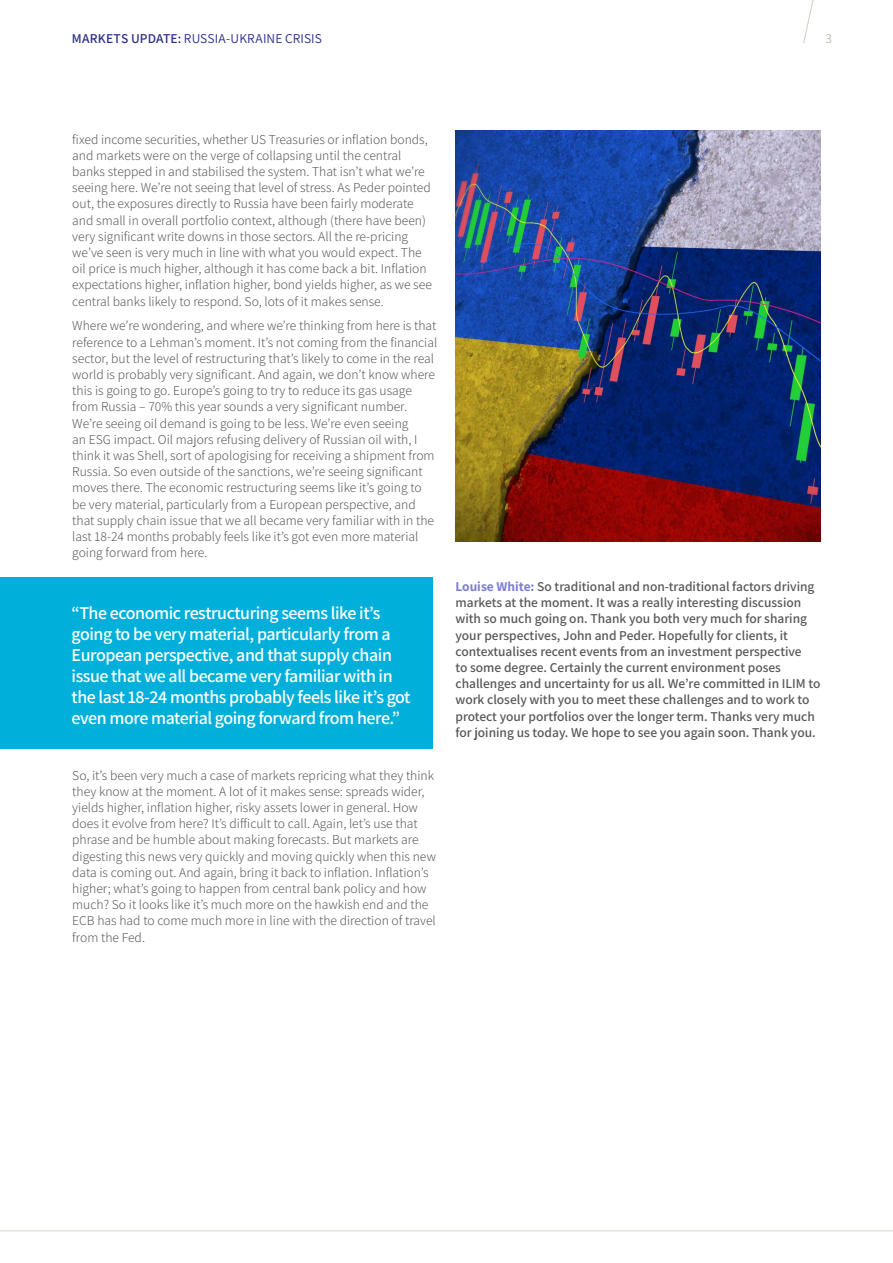
<style>
.page{position:relative;width:893px;height:1263px;background:#fff}
.page>*{position:absolute;margin:0;border:0;box-sizing:border-box;transform-origin:0 0}
.Body_Copy_AR{font:600 18px/21px "Assistant";letter-spacing:-.025em;color:#fff}
.Body_Copy{font:300 13.5px/16.2px "Assistant";color:#57585a}
.Body_Copy-2{font:600 13.5px/16.2px "Assistant";color:#57585a}
.ILIM_body_copy{font:13.5px "Assistant";letter-spacing:.005em;color:#2c2d8b}
.Pg_numbers_Right_ali{font:300 13.5px "Assistant";color:#aea693}
.s1{font-weight:600}
.s2{font-weight:700;color:#7c7dd2}
</style>
<div class="page">
<svg style="left:803px;top:0;width:11px;height:43px"></svg>
<hr style="left:0;top:1230px;width:893px;height:1px;background:#d9d5cc">
<img style="left:455px;top:130px;width:366px;height:412px">
<div style="left:0;top:577px;width:433px;height:171px;background:#00b0da"></div>
<p class="ILIM_body_copy" style="left:72px;top:29px;width:251px"><span class="s1">MARKETS UPDATE:</span> RUSSIA-UKRAINE CRISIS</p>
<p class="Pg_numbers_Right_ali" style="left:826px;top:29px;width:8px">3</p>
<p class="Body_Copy" style="left:72px;top:130px;width:361px">fixed income securities, whether US Treasuries or inflation bonds, and markets were on the verge of collapsing until the central banks stepped in and stabilised the system. That isn’t what we’re seeing here. We’re not seeing that level of stress. As Peder pointed out, the exposures directly to Russia have been fairly moderate and small in overall portfolio context, although (there have been) very significant write downs in those sectors. All the re-pricing we’ve seen is very much in line with what you would expect. The oil price is much higher, although it has come back a bit. Inflation expectations higher, inflation higher, bond yields higher, as we see central banks likely to respond. So, lots of it makes sense.</p>
<p class="Body_Copy" style="left:72px;top:317px;width:367px">Where we’re wondering, and where we’re thinking from here is that reference to a Lehman’s moment. It’s not coming from the financial sector, but the level of restructuring that’s likely to come in the real world is probably very significant. And again, we don’t know where this is going to go. Europe’s going to try to reduce its gas usage from Russia – 70% this year sounds a very significant number.<br>We’re seeing oil demand is going to be less. We’re even seeing<br>an ESG impact. Oil majors refusing delivery of Russian oil with, I think it was Shell, sort of apologising for receiving a shipment from Russia. So even outside of the sanctions, we’re seeing significant moves there. The economic restructuring seems like it’s going to be very material, particularly from a European perspective, and that supply chain issue that we all became very familiar with in the last 18-24 months probably feels like it’s got even more material going forward from here.</p>
<p class="Body_Copy_AR" style="left:72px;top:601px;width:340px">“The economic restructuring seems like it’s going to be very material, particularly from a European perspective, and that supply chain issue that we all became very familiar with in the last 18-24 months probably feels like it’s got even more material going forward from here.”</p>
<p class="Body_Copy" style="left:72px;top:766px;width:365px">So, it’s been very much a case of markets repricing what they think they know at the moment. A lot of it makes sense: spreads wider, yields higher, inflation higher, risky assets lower in general. How does it evolve from here? It’s difficult to call. Again, let’s use that phrase and be humble about making forecasts. But markets are digesting this news very quickly and moving quickly when this new data is coming out. And again, bring it back to inflation. Inflation’s higher; what’s going to happen from central bank policy and how much? So it looks like it’s much more on the hawkish end and the ECB has had to come much more in line with the direction of travel from the Fed.</p>
<p class="Body_Copy-2" style="left:455px;top:578px;width:366px"><span class="s2">Louise White:</span> So traditional and non-traditional factors driving markets at the moment. It was a really interesting discussion with so much going on. Thank you both very much for sharing your perspectives, John and Peder. Hopefully for clients, it contextualises recent events from an investment perspective<br>to some degree. Certainly the current environment poses challenges and uncertainty for us all. We’re committed in ILIM to work closely with you to meet these challenges and to work to protect your portfolios over the longer term. Thanks very much for joining us today. We hope to see you again soon. Thank you.</p>
</div>
